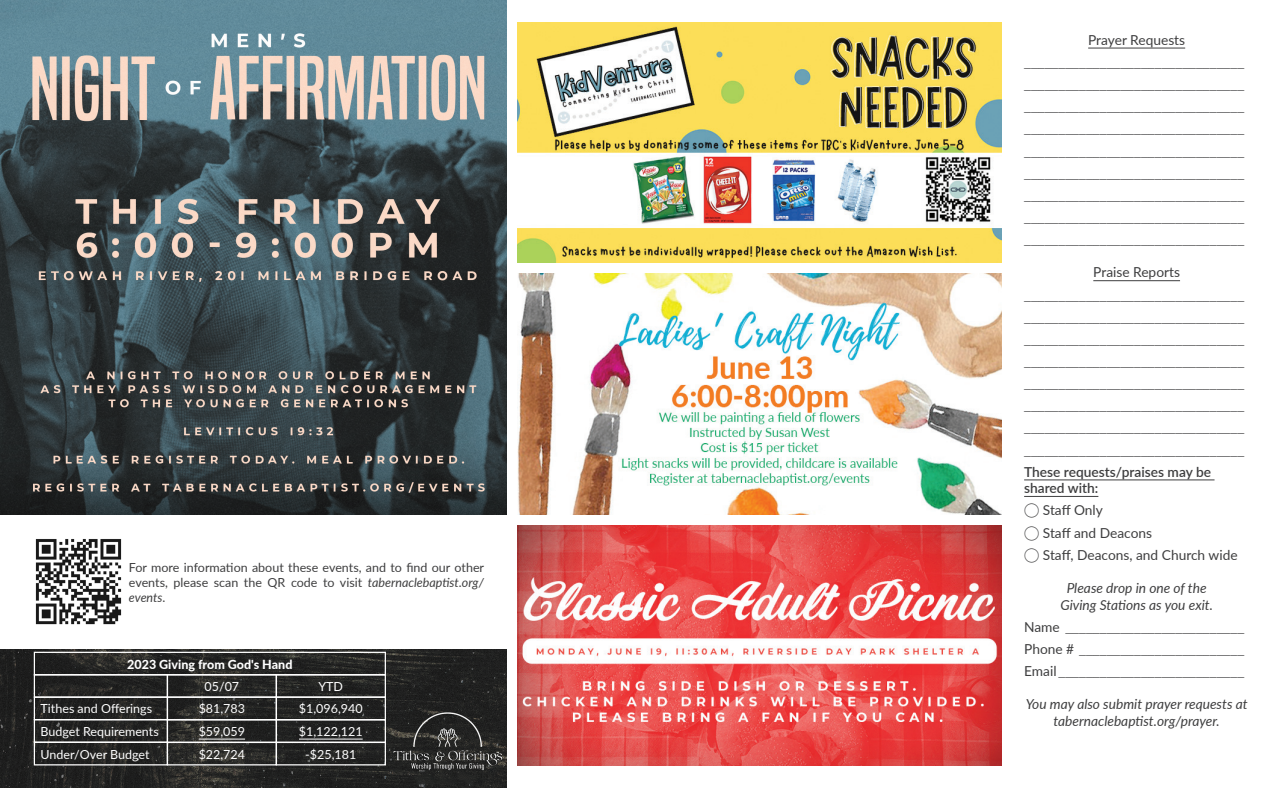
<style>
.page{position:relative;width:1283px;height:788px;background:#fff}
.page>*{position:absolute;margin:0;border:0;box-sizing:border-box;transform-origin:0 0}
.t1{font:13.75px "Times";color:#3e3e3f}
.t2{font:italic 13.75px/16.5px "Lato";color:#3e3e3f;text-align:center}
.t3{font:13.75px "Lato";color:#3e3e3f}
.t4{font:600 13.75px/16.5px "Lato";color:#3e3e3f}
.P1{font:12.5px/15px "Lato";color:#3e3e3f;text-align:justify}
.P1-2{font:12.5px "Lato";color:#fff}
.P1-3{font:800 12.5px "Lato";color:#fff}
.s1{font-style:italic}
.s2{font-family:"Lato"}
</style>
<div class="page">
<img style="left:518px;top:525px;width:483px;height:240px">
<img style="left:518px;top:22px;width:483px;height:241px">
<img style="left:518px;top:274px;width:483px;height:240px">
<hr style="left:1088px;top:48px;width:97px;height:1px;background:#3e3e3f">
<hr style="left:1093px;top:280px;width:87px;height:1px;background:#3e3e3f">
<hr style="left:1024px;top:479px;width:190px;height:1px;background:#3e3e3f">
<hr style="left:1024px;top:496px;width:74px;height:1px;background:#3e3e3f">
<img style="left:35px;top:539px;width:87px;height:86px">
<img style="left:0;top:0;width:506px;height:514px">
<img style="left:0;top:649px;width:506px;height:139px">
<div style="left:34px;top:651px;width:352px;height:24px;border:1px solid #fff"></div>
<div style="left:34px;top:696px;width:134px;height:24px;border:1px solid #fff"></div>
<div style="left:34px;top:719px;width:134px;height:23px;border:1px solid #fff"></div>
<div style="left:34px;top:741px;width:134px;height:24px;border:1px solid #fff"></div>
<div style="left:167px;top:674px;width:110px;height:23px;border:1px solid #fff"></div>
<div style="left:34px;top:674px;width:134px;height:23px;border:1px solid #fff"></div>
<div style="left:276px;top:674px;width:110px;height:23px;border:1px solid #fff"></div>
<div style="left:167px;top:696px;width:110px;height:24px;border:1px solid #fff"></div>
<div style="left:276px;top:696px;width:110px;height:24px;border:1px solid #fff"></div>
<hr style="left:199px;top:738px;width:46px;height:1px;background:#fff">
<div style="left:167px;top:719px;width:110px;height:24px;border:1px solid #fff"></div>
<hr style="left:299px;top:738px;width:64px;height:1px;background:#fff">
<div style="left:276px;top:719px;width:110px;height:24px;border:1px solid #fff"></div>
<div style="left:167px;top:741px;width:110px;height:24px;border:1px solid #fff"></div>
<div style="left:276px;top:741px;width:110px;height:24px;border:1px solid #fff"></div>
<p class="P1" style="left:129px;top:559px;width:357px">For more information about these events, and to find our other events, please scan the QR code to visit <span class="s1">tabernaclebaptist.org/ events</span>.</p>
<p class="P1-3" style="left:127px;top:654px;width:167px">2023 Giving from God's Hand</p>
<p class="P1-2" style="left:41px;top:699px;width:113px">Tithes and Offerings</p>
<p class="P1-2" style="left:41px;top:722px;width:120px">Budget Requirements</p>
<p class="P1-2" style="left:41px;top:745px;width:110px">Under/Over Budget</p>
<p class="P1-2" style="left:204px;top:677px;width:36px">05/07</p>
<p class="P1-2" style="left:318px;top:677px;width:26px">YTD</p>
<p class="P1-2" style="left:199px;top:699px;width:48px">$81,783</p>
<p class="P1-2" style="left:299px;top:699px;width:65px">$1,096,940</p>
<p class="P1-2" style="left:199px;top:722px;width:48px">$59,059</p>
<p class="P1-2" style="left:299px;top:722px;width:65px">$1,122,121</p>
<p class="P1-2" style="left:199px;top:745px;width:48px">$22,724</p>
<p class="P1-2" style="left:305px;top:745px;width:52px">-$25,181</p>
<p class="t3" style="left:1088px;top:30px;width:98px">Prayer Requests</p>
<p class="t1" style="left:1024px;top:49px;width:221px">________________________________</p>
<p class="t1" style="left:1024px;top:72px;width:221px">________________________________</p>
<p class="t1" style="left:1024px;top:94px;width:221px">________________________________</p>
<p class="t1" style="left:1024px;top:116px;width:221px">________________________________</p>
<p class="t1" style="left:1024px;top:138px;width:221px">________________________________</p>
<p class="t1" style="left:1024px;top:160px;width:221px">________________________________</p>
<p class="t1" style="left:1024px;top:182px;width:221px">________________________________</p>
<p class="t1" style="left:1024px;top:204px;width:221px">________________________________</p>
<p class="t1" style="left:1024px;top:226px;width:221px">________________________________</p>
<p class="t3" style="left:1093px;top:262px;width:88px">Praise Reports</p>
<p class="t1" style="left:1024px;top:282px;width:221px">________________________________</p>
<p class="t1" style="left:1024px;top:304px;width:221px">________________________________</p>
<p class="t1" style="left:1024px;top:326px;width:221px">________________________________</p>
<p class="t1" style="left:1024px;top:348px;width:221px">________________________________</p>
<p class="t1" style="left:1024px;top:370px;width:221px">________________________________</p>
<p class="t1" style="left:1024px;top:393px;width:221px">________________________________</p>
<p class="t1" style="left:1024px;top:415px;width:221px">________________________________</p>
<p class="t1" style="left:1024px;top:437px;width:221px">________________________________</p>
<p class="t4" style="left:1024px;top:463px;width:188px">These requests/praises may be shared with:</p>
<p class="t3" style="left:1042px;top:500px;width:62px">Staff Only</p>
<p class="t3" style="left:1042px;top:522px;width:111px">Staff and Deacons</p>
<p class="t3" style="left:1042px;top:544px;width:196px">Staff, Deacons, and Church wide</p>
<p class="t2" style="left:1066px;top:579px;width:141px">Please drop in one of the</p>
<p class="t2" style="left:1060px;top:595px;width:154px">Giving Stations as you exit.</p>
<p class="t1" style="left:1024px;top:614px;width:221px"><span class="s2">Name</span> __________________________</p>
<p class="t1" style="left:1024px;top:636px;width:222px"><span class="s2">Phone #</span> ________________________</p>
<p class="t1" style="left:1024px;top:658px;width:221px"><span class="s2">Email</span> ___________________________</p>
<p class="t2" style="left:1025px;top:695px;width:223px">You may also submit prayer requests at tabernaclebaptist.org/prayer.</p>
</div>
